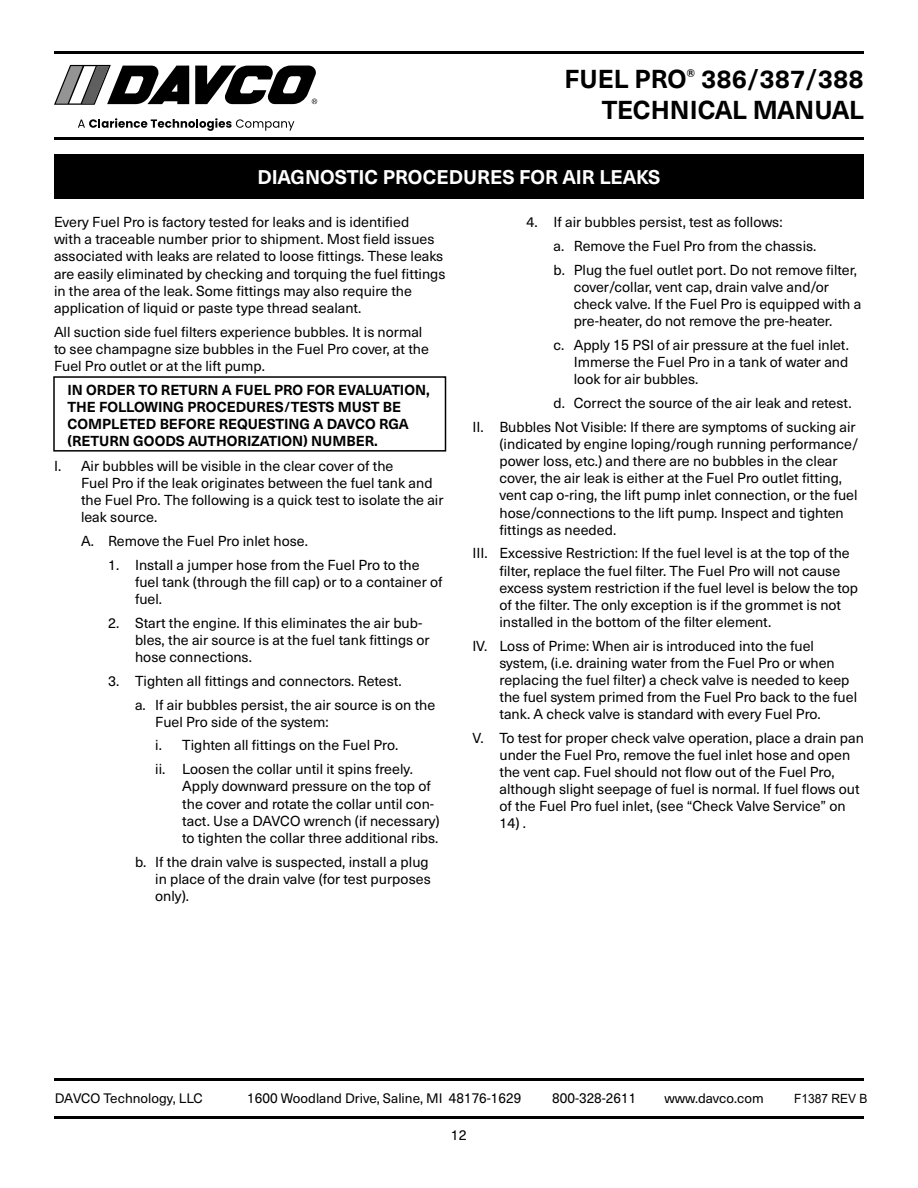
<style>
.page{position:relative;width:918px;height:1188px;background:#fff}
.page>*{position:absolute;margin:0;border:0;box-sizing:border-box;transform-origin:0 0}
.t1{font:700 25.5px/30.6px "Neue Haas Unica Pro";color:#000;text-align:right}
.Head_for_TOC{font:700 19.5px "Neue Haas Unica Pro";color:#fff}
._9_5_point_text{font:14.25px/17.1px "Neue Haas Unica Pro";color:#000}
.bordered_text{font:700 14.25px/17.1px "Neue Haas Unica Pro";color:#000}
.note{font:14.25px/17.1px "Neue Haas Unica Pro";color:#000}
._9_5_point_text-2{font:14.25px "Neue Haas Unica Pro";color:#000;scale:.94 1}
.t2{font:13.5px "Neue Haas Unica Pro";color:#000}
.t3{font:12.75px "Arial";color:#000;scale:.94 1}
.s1{font-size:15.15px}
.s2{font-size:14.25px}
.s3{font-size:13.5px}
</style>
<div class="page">
<hr style="left:54px;top:51px;width:810px;height:3px;background:#000">
<hr style="left:54px;top:1078px;width:810px;height:3px;background:#000">
<hr style="left:54px;top:1116px;width:810px;height:3px;background:#000">
<svg style="left:54px;top:65px;width:135px;height:40px"></svg>
<svg style="left:195px;top:66px;width:122px;height:38px"></svg>
<svg style="left:78px;top:118px;width:216px;height:13px"></svg>
<hr style="left:54px;top:137px;width:810px;height:3px;background:#000">
<div style="left:54px;top:155px;width:810px;height:44px;background:#000"></div>
<div style="left:53px;top:376px;width:393px;height:76px;border:2px solid #000"></div>
<h1 class="t1" style="left:565px;top:64px;width:301px">FUEL PRO<sup>®</sup> 386/387/388<br>TECHNICAL MANUAL</h1>
<p class="Head_for_TOC" style="left:257px;top:165px;width:405px">DIAGNOSTIC PROCEDURES FOR AIR LEAKS</p>
<p class="_9_5_point_text" style="left:54px;top:214px;width:393px">Every Fuel Pro is factory tested for leaks and is identified<br>with a traceable number prior to shipment. Most field issues associated with leaks are related to loose fittings. These leaks are easily eliminated by checking and torquing the fuel fittings in the area of the leak. Some fittings may also require the application of liquid or paste type thread sealant.</p>
<p class="note" style="left:54px;top:323px;width:377px">All suction side fuel filters experience bubbles. It is normal to see champagne size bubbles in the Fuel Pro cover, at the<br>Fuel Pro outlet or at the lift pump.</p>
<p class="bordered_text" style="left:68px;top:381px;width:364px">IN ORDER TO RETURN A FUEL PRO FOR EVALUATION, THE FOLLOWING PROCEDURES/TESTS MUST BE COMPLETED BEFORE REQUESTING A DAVCO RGA (RETURN GOODS AUTHORIZATION) NUMBER.</p>
<p class="_9_5_point_text" style="left:81px;top:457px;width:364px;text-indent:-27px">I. Air bubbles will be visible in the clear cover of the<br>Fuel Pro if the leak originates between the fuel tank and the Fuel Pro. The following is a quick test to isolate the air leak source.</p>
<p class="_9_5_point_text" style="left:81px;top:532px;width:227px">A. Remove the Fuel Pro inlet hose.</p>
<p class="_9_5_point_text" style="left:135px;top:556px;width:309px;text-indent:-27px">1. Install a jumper hose from the Fuel Pro to the fuel tank (through the fill cap) or to a container of fuel.</p>
<p class="_9_5_point_text" style="left:135px;top:614px;width:296px;text-indent:-27px">2. Start the engine. If this eliminates the air bub‑ bles, the air source is at the fuel tank fittings or hose connections.</p>
<p class="_9_5_point_text" style="left:108px;top:672px;width:294px">3. Tighten all fittings and connectors. Retest.</p>
<p class="_9_5_point_text" style="left:155px;top:696px;width:282px;text-indent:-20px">a. If air bubbles persist, the air source is on the<br>Fuel Pro side of the system:</p>
<p class="_9_5_point_text" style="left:155px;top:737px;width:243px">i. Tighten all fittings on the Fuel Pro.</p>
<p class="_9_5_point_text" style="left:182px;top:761px;width:259px;text-indent:-27px">ii. Loosen the collar until it spins freely.<br>Apply downward pressure on the top of the cover and rotate the collar until con‑ tact. Use a DAVCO wrench (if necessary) to tighten <span class="s1">t</span>he collar three additional ribs.</p>
<p class="_9_5_point_text" style="left:155px;top:853px;width:277px;text-indent:-20px">b. If the drain valve is suspected, install a plug in place of the drain valve (for test purposes only).</p>
<p class="_9_5_point_text" style="left:526px;top:214px;width:258px">4. If air bubbles persist, test as follows:</p>
<p class="_9_5_point_text" style="left:554px;top:238px;width:263px">a. Remove the Fuel Pro from the chassis.</p>
<p class="_9_5_point_text" style="left:574px;top:262px;width:289px;text-indent:-20px">b. Plug the fuel outlet port. Do not remove filter, cover/collar, vent cap, drain valve and/or check valve. If the Fuel Pro is equipped with a pre‑heater, do not remove the pre‑heater.</p>
<p class="_9_5_point_text" style="left:574px;top:337px;width:276px;text-align:justify;text-indent:-20px">c. Apply <span class="s1">15</span> PSI of air pressure at the fuel inlet.<br>Immerse the Fuel Pro in a tank of water and look for air bubbles.</p>
<p class="_9_5_point_text" style="left:554px;top:395px;width:298px">d. Correct the source of the air leak and retest.</p>
<p class="_9_5_point_text" style="left:500px;top:419px;width:361px;text-indent:-27px">II. Bubbles Not Visible: If there are symptoms of sucking air (indicated by engine loping/rough running performance/ power loss, etc.) and there are no bubbles in the clear cover, the air leak is either at the Fuel Pro outlet fitting, vent cap o‑ring, the lift pump inlet connection, or the fuel hose/connections to the lift pump. Inspect and tighten fittings as needed.</p>
<p class="_9_5_point_text" style="left:500px;top:545px;width:360px;text-indent:-27px">III. Excessive Restriction: If the fuel level is at the top of the filter, replace the fuel filter. The Fuel Pro will not cause excess system restriction if the fuel level is below the top of the filter. The only exception is if the grommet is not installed in the bottom of the filter element.</p>
<p class="_9_5_point_text" style="left:500px;top:637px;width:359px;text-indent:-27px">IV. Loss of Prime: When air is introduced into the fuel system, (i.e. draining water from the Fuel Pro or when replacing the fuel filter) a check valve is needed to keep the fuel system primed from the Fuel Pro back to the fuel tank. A check valve is standard with every Fuel Pro.</p>
<p class="_9_5_point_text" style="left:500px;top:730px;width:366px;text-indent:-27px">V. To test for proper check valve operation, place a drain pan under the Fuel Pro, remove the fuel inlet hose and open the vent cap. Fuel should not flow out of the Fuel Pro, although slight seepage of fuel is normal. If fuel flows out of the Fuel Pro fuel inlet, (see “Check Valve Service” on</p>
<p class="_9_5_point_text" style="left:500px;top:815px;width:26px">14) .</p>
<p class="t2" style="left:55px;top:1091px;width:149px">DAVCO Technology, LLC</p>
<p class="t2" style="left:247px;top:1091px;width:275px"><span class="s2">1600</span> Woodland Drive, Saline, MI <span class="s2">48176</span>-<span class="s2">1629</span></p>
<p class="_9_5_point_text-2" style="left:552px;top:1090px;width:91px">800<span class="s3">-</span>328<span class="s3">-</span>2611</p>
<p class="t2" style="left:665px;top:1091px;width:101px">www.davco.com</p>
<p class="_9_5_point_text" style="left:451px;top:1126px;width:18px">12</p>
<p class="t3" style="left:794px;top:1089px;width:80px">F1387 REV B</p>
</div>
